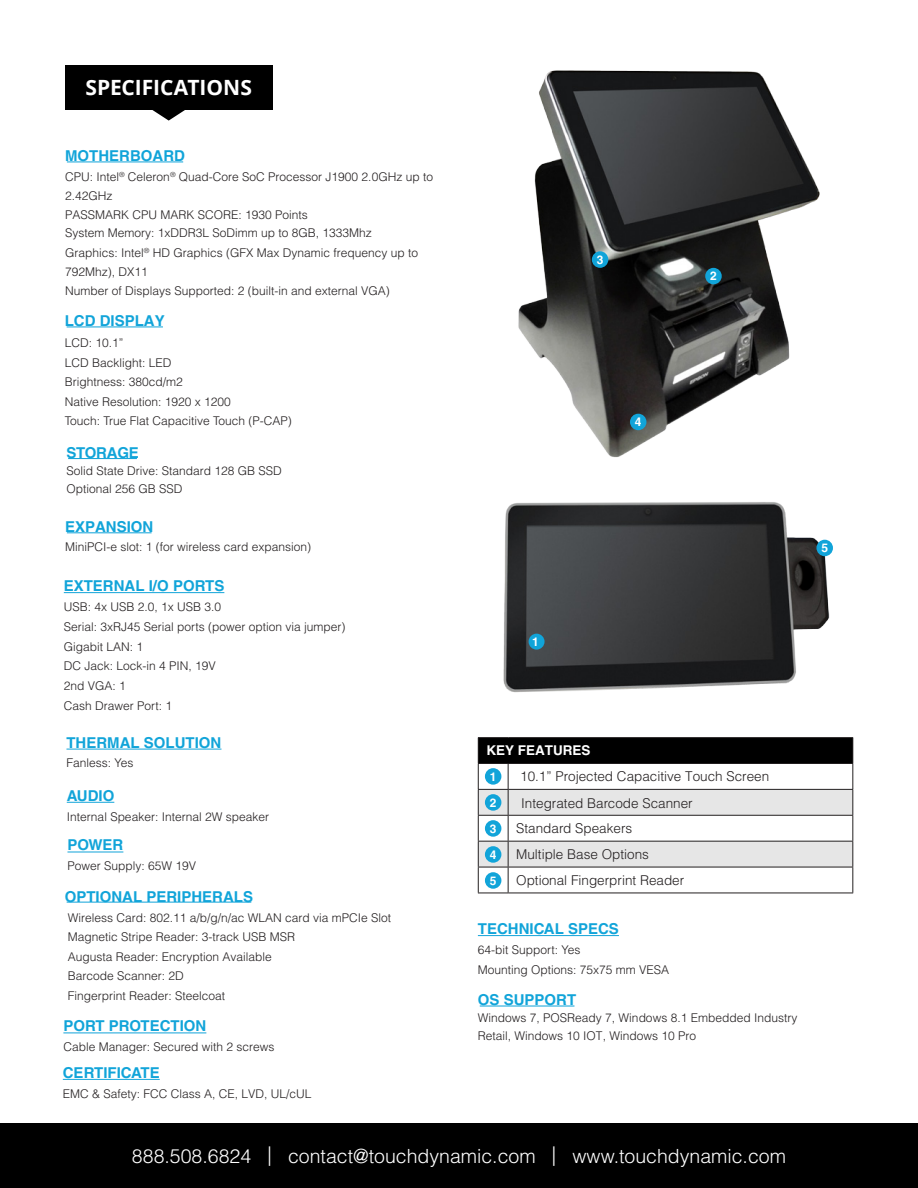
<style>
.page{position:relative;width:918px;height:1188px;background:#fff}
.page>*{position:absolute;margin:0;border:0;box-sizing:border-box;transform-origin:0 0}
.t1{font:700 21px "Open Sans";color:#fff}
.t2{font:300 19.5px "Helvetica LT Std";color:#fff}
.t3{font:700 15px "Helvetica LT Std";color:#11a4d9}
.t4{font:700 15px "Helvetica LT Std";letter-spacing:-.02em;color:#11a4d9}
.t5{font:300 13.5px "Helvetica LT Std";color:#231f20}
.t6{font:700 13.5px "Helvetica LT Std";color:#fff}
.t7{font:300 12px/19.5px "Helvetica LT Std";color:#231f20}
.t8{font:700 12px "Helvetica LT Std";color:#fff}
</style>
<div class="page">
<div style="left:0;top:1123px;width:918px;height:65px;background:#000"></div>
<img style="left:518px;top:70px;width:302px;height:388px">
<div style="left:65px;top:65px;width:208px;height:45px;background:#000"></div>
<svg style="left:152px;top:110px;width:33px;height:11px"></svg>
<div style="left:705px;top:268px;width:17px;height:16px;background:#11a4d9;border-radius:50%"></div>
<div style="left:592px;top:251px;width:16px;height:17px;background:#11a4d9;border-radius:50%"></div>
<div style="left:630px;top:414px;width:16px;height:16px;background:#11a4d9;border-radius:50%"></div>
<hr style="left:478px;top:737px;width:30px;height:1px;background:#231f20">
<hr style="left:508px;top:737px;width:345px;height:1px;background:#231f20">
<svg style="left:478px;top:738px;width:375px;height:155px"></svg>
<hr style="left:478px;top:893px;width:30px;height:1px;background:#231f20">
<hr style="left:508px;top:893px;width:345px;height:1px;background:#231f20">
<div style="left:485px;top:768px;width:16px;height:17px;background:#11a4d9;border-radius:50%"></div>
<div style="left:485px;top:794px;width:16px;height:17px;background:#11a4d9;border-radius:50%"></div>
<div style="left:485px;top:820px;width:16px;height:17px;background:#11a4d9;border-radius:50%"></div>
<div style="left:485px;top:846px;width:16px;height:17px;background:#11a4d9;border-radius:50%"></div>
<hr style="left:67px;top:162px;width:116px;height:1px;background:#11a4d9">
<hr style="left:67px;top:327px;width:96px;height:1px;background:#11a4d9">
<hr style="left:478px;top:935px;width:141px;height:1px;background:#11a4d9">
<img style="left:503px;top:502px;width:330px;height:191px">
<div style="left:485px;top:872px;width:16px;height:17px;background:#11a4d9;border-radius:50%"></div>
<div style="left:816px;top:540px;width:17px;height:16px;background:#11a4d9;border-radius:50%"></div>
<hr style="left:68px;top:458px;width:69px;height:1px;background:#11a4d9">
<hr style="left:64px;top:592px;width:160px;height:1px;background:#11a4d9">
<hr style="left:67px;top:532px;width:85px;height:1px;background:#11a4d9">
<hr style="left:66px;top:749px;width:155px;height:1px;background:#11a4d9">
<hr style="left:67px;top:802px;width:47px;height:1px;background:#11a4d9">
<hr style="left:67px;top:852px;width:56px;height:1px;background:#11a4d9">
<hr style="left:67px;top:902px;width:184px;height:1px;background:#11a4d9">
<hr style="left:63px;top:1033px;width:143px;height:1px;background:#11a4d9">
<hr style="left:63px;top:1079px;width:97px;height:1px;background:#11a4d9">
<hr style="left:480px;top:1006px;width:94px;height:1px;background:#11a4d9">
<div style="left:529px;top:634px;width:16px;height:16px;background:#11a4d9;border-radius:50%"></div>
<p class="t1" style="left:85px;top:73px;width:168px">SPECIFICATIONS</p>
<p class="t3" style="left:65px;top:147px;width:121px">MOTHERBOARD</p>
<p class="t7" style="left:65px;top:167px;width:369px">CPU: Intel<sup>®</sup> Celeron<sup>®</sup> Quad-Core SoC Processor J1900 2.0GHz up to<br>2.42GHz<br>PASSMARK CPU MARK SCORE: 1930 Points</p>
<p class="t7" style="left:65px;top:223px;width:355px;line-height:19px">System Memory: 1xDDR3L SoDimm up to 8GB, 1333Mhz Graphics: Intel<sup>®</sup> HD Graphics (GFX Max Dynamic frequency up to 792Mhz), DX11<br>Number of Displays Supported: 2 (built-in and external VGA)</p>
<p class="t3" style="left:65px;top:312px;width:102px">LCD DISPLAY</p>
<p class="t7" style="left:65px;top:333px;width:228px">LCD: 10.1”<br>LCD Backlight: LED<br>Brightness: 380cd/m2<br>Native Resolution: 1920 x 1200<br>Touch: True Flat Capacitive Touch (P-CAP)</p>
<p class="t4" style="left:66px;top:444px;width:74px">STORAGE</p>
<p class="t7" style="left:66px;top:462px;width:217px;line-height:17.9px">Solid State Drive: Standard 128 GB SSD<br>Optional 256 GB SSD</p>
<p class="t3" style="left:65px;top:518px;width:90px">EXPANSION</p>
<p class="t7" style="left:65px;top:537px;width:248px">MiniPCI-e slot: 1 (for wireless card expansion)</p>
<p class="t3" style="left:64px;top:577px;width:162px">EXTERNAL I/O PORTS</p>
<p class="t7" style="left:64px;top:597px;width:159px">USB: 4x USB 2.0, 1x USB 3.0</p>
<p class="t7" style="left:64px;top:617px;width:283px">Serial: 3xRJ45 Serial ports (power option via jumper)</p>
<p class="t7" style="left:64px;top:636px;width:81px">Gigabit LAN: 1</p>
<p class="t7" style="left:64px;top:656px;width:154px">DC Jack: Lock-in 4 PIN, 19V</p>
<p class="t7" style="left:64px;top:676px;width:64px">2nd VGA: 1</p>
<p class="t7" style="left:64px;top:696px;width:110px">Cash Drawer Port: 1</p>
<p class="t3" style="left:66px;top:733px;width:156px">THERMAL SOLUTION</p>
<p class="t7" style="left:66px;top:753px;width:68px">Fanless: Yes</p>
<p class="t3" style="left:67px;top:786px;width:49px">AUDIO</p>
<p class="t7" style="left:67px;top:806px;width:204px">Internal Speaker: Internal 2W speaker</p>
<p class="t3" style="left:67px;top:836px;width:57px">POWER</p>
<p class="t7" style="left:67px;top:856px;width:130px">Power Supply: 65W 19V</p>
<p class="t3" style="left:65px;top:887px;width:190px">OPTIONAL PERIPHERALS</p>
<p class="t7" style="left:68px;top:908px;width:325px">Wireless Card: 802.11 a/b/g/n/ac WLAN card via mPCIe Slot Magnetic Stripe Reader: 3-track USB MSR<br>Augusta Reader: Encryption Available<br>Barcode Scanner: 2D<br>Fingerprint Reader: Steelcoat</p>
<p class="t3" style="left:63px;top:1017px;width:144px">PORT PROTECTION</p>
<p class="t7" style="left:63px;top:1037px;width:212px">Cable Manager: Secured with 2 screws</p>
<p class="t3" style="left:63px;top:1063px;width:98px">CERTIFICATE</p>
<p class="t7" style="left:63px;top:1084px;width:250px">EMC &amp; Safety: FCC Class A, CE, LVD, UL/cUL</p>
<p class="t8" style="left:597px;top:252px;width:8px">3</p>
<p class="t8" style="left:635px;top:415px;width:8px">4</p>
<p class="t8" style="left:710px;top:269px;width:8px">2</p>
<p class="t8" style="left:532px;top:635px;width:8px">1</p>
<p class="t6" style="left:486px;top:742px;width:106px">KEY FEATURES</p>
<p class="t5" style="left:520px;top:768px;width:251px">10.1” Projected Capacitive Touch Screen</p>
<p class="t5" style="left:521px;top:795px;width:173px">Integrated Barcode Scanner</p>
<p class="t5" style="left:516px;top:820px;width:118px">Standard Speakers</p>
<p class="t5" style="left:516px;top:846px;width:134px">Multiple Base Options</p>
<p class="t5" style="left:516px;top:872px;width:170px">Optional Fingerprint Reader</p>
<p class="t8" style="left:490px;top:769px;width:8px">1</p>
<p class="t8" style="left:490px;top:795px;width:8px">2</p>
<p class="t8" style="left:490px;top:821px;width:8px">3</p>
<p class="t8" style="left:490px;top:847px;width:8px">4</p>
<p class="t8" style="left:490px;top:873px;width:8px">5</p>
<p class="t3" style="left:478px;top:920px;width:143px">TECHNICAL SPECS</p>
<p class="t7" style="left:478px;top:940px;width:104px">64-bit Support: Yes</p>
<p class="t7" style="left:478px;top:960px;width:193px">Mounting Options: 75x75 mm VESA</p>
<p class="t3" style="left:478px;top:991px;width:100px">OS SUPPORT</p>
<p class="t7" style="left:478px;top:1009px;width:321px;line-height:17.2px">Windows 7, POSReady 7, Windows 8.1 Embedded Industry<br>Retail, Windows 10 IOT, Windows 10 Pro</p>
<h2 class="t2" style="left:132px;top:1144px;width:656px">888.508.6824 | contact@touchdynamic.com | www.touchdynamic.com</h2>
<p class="t8" style="left:821px;top:541px;width:8px">5</p>
</div>
